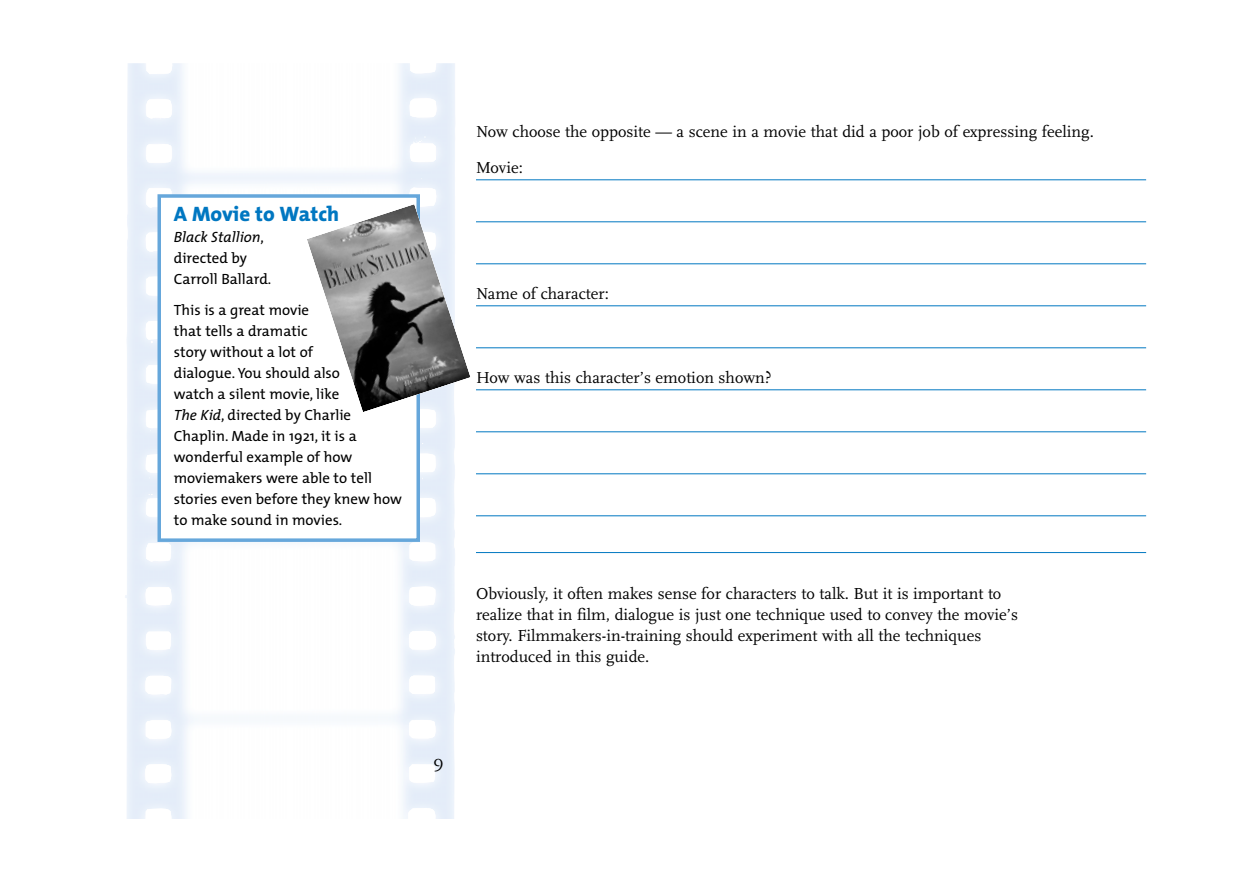
<style>
.page{position:relative;width:1260px;height:882px;background:#fff}
.page>*{position:absolute;margin:0;border:0;box-sizing:border-box;transform-origin:0 0}
.t1{font:800 21px "The Mix";color:#0077c1}
.t2{font:17.5px "Scala";color:#000}
.t3{font:16.62px/21px "Scala";color:#000}
.t4{font:14.88px/21px "The Mix";color:#000}
.s1{font-style:italic}
</style>
<div class="page">
<hr style="left:476px;top:179px;width:670px;height:1px;background:#0077c1">
<hr style="left:476px;top:221px;width:670px;height:1px;background:#0077c1">
<hr style="left:476px;top:263px;width:670px;height:1px;background:#0077c1">
<hr style="left:476px;top:305px;width:670px;height:1px;background:#0077c1">
<hr style="left:476px;top:347px;width:670px;height:1px;background:#0077c1">
<hr style="left:476px;top:389px;width:670px;height:1px;background:#0077c1">
<hr style="left:476px;top:431px;width:670px;height:1px;background:#0077c1">
<hr style="left:476px;top:473px;width:670px;height:1px;background:#0077c1">
<hr style="left:476px;top:515px;width:670px;height:1px;background:#0077c1">
<hr style="left:476px;top:552px;width:670px;height:1px;background:#0077c1">
<div style="left:158px;top:194px;width:262px;height:348px;border:4px solid #66a7db"></div>
<img style="left:307px;top:204px;width:163px;height:208px">
<p class="t1" style="left:174px;top:207px;width:167px">A Movie to Watch</p>
<p class="t4" style="left:174px;top:228px;width:99px"><span class="s1">Black Stallion</span>, directed by<br>Carroll Ballard.</p>
<p class="t4" style="left:174px;top:302px;width:230px">This is a great movie<br>that tells a dramatic<br>story without a lot of<br>dialogue. You should also<br>watch a silent movie, like<br><span class="s1">The Kid</span>, directed by Charlie<br>Chaplin. Made in 1921, it is a wonderful example of how moviemakers were able to tell stories even before they knew how to make sound in movies.</p>
<p class="t3" style="left:476px;top:122px;width:619px">Now choose the opposite — a scene in a movie that did a poor job of expressing feeling.</p>
<p class="t3" style="left:476px;top:159px;width:48px">Movie:</p>
<p class="t3" style="left:476px;top:285px;width:134px">Name of character:</p>
<p class="t3" style="left:476px;top:369px;width:297px">How was this character’s emotion shown?</p>
<p class="t3" style="left:476px;top:584px;width:544px">Obviously, it often makes sense for characters to talk. But it is important to realize that in film, dialogue is just one technique used to convey the movie’s story. Filmmakers-in-training should experiment with all the techniques introduced in this guide.</p>
<p class="t2" style="left:433px;top:753px;width:12px">9</p>
</div>
